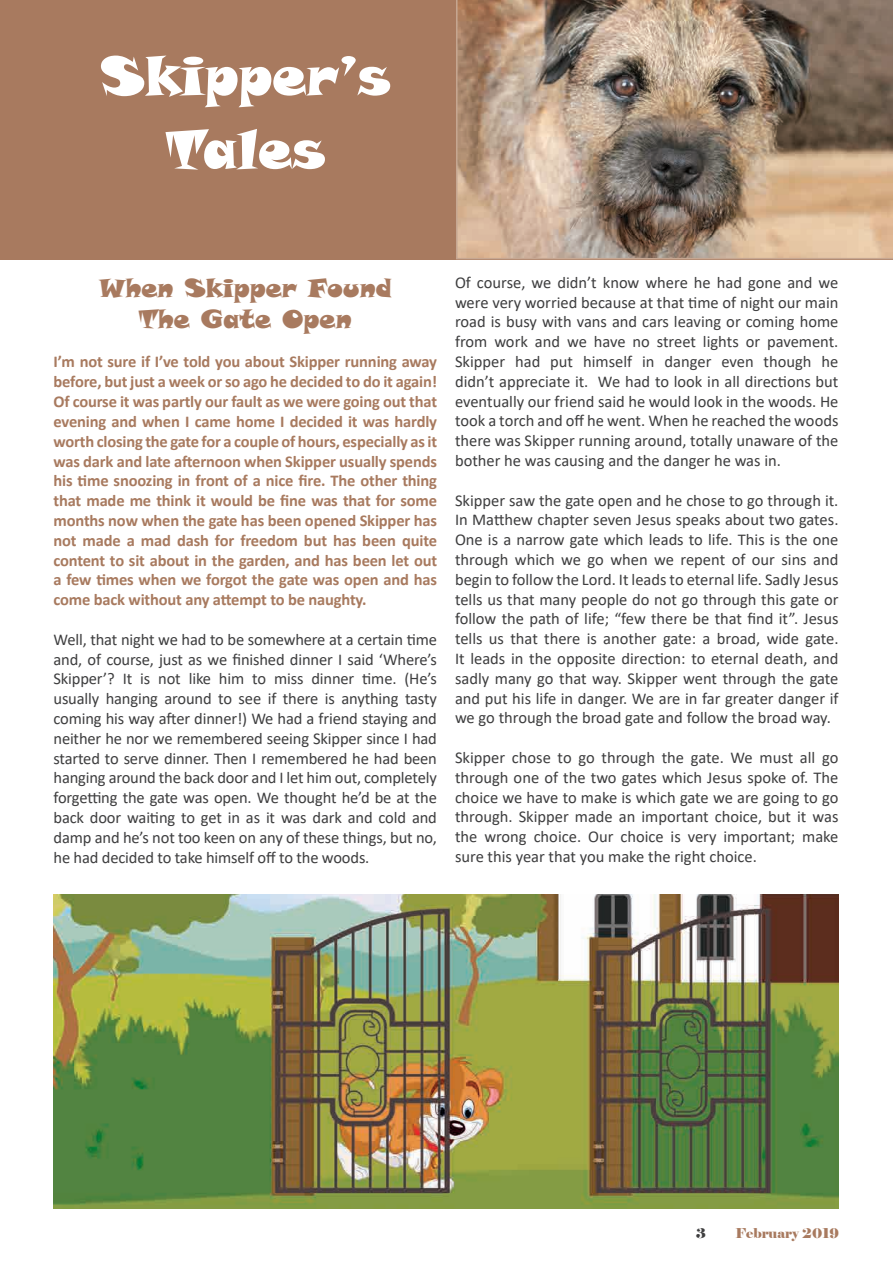
<style>
.page{position:relative;width:893px;height:1263px;background:#fff}
.page>*{position:absolute;margin:0;border:0;box-sizing:border-box;transform-origin:0 0}
.t1{font:54px/73.5px "Snap ITC";color:#fff;text-align:center}
.t2{font:25.5px/30.6px "Snap ITC";color:#a87a5f;text-align:center}
.t3{font:16.5px/19.8px "Calibri";color:#3e3e3f;text-align:justify}
.t4{font:700 16.5px/19.8px "Calibri";letter-spacing:-.01em;color:#a87a5f;text-align:justify}
.t5{font:13.5px "Elephant";color:#a87a5f}
.t6{font:13.5px "Elephant";color:#3e3e3f}
</style>
<div class="page">
<img style="left:54px;top:895px;width:785px;height:314px">
<div style="left:0;top:0;width:893px;height:259px;background:#a87a5f"></div>
<svg style="left:456px;top:0;width:437px;height:259px;background:#a48d79"></svg>
<h1 class="t1" style="left:101px;top:38px;width:291px">Skipper’s<br>Tales</h1>
<h2 class="t2" style="left:99px;top:272px;width:295px">When Skipper Found<br>The Gate Open</h2>
<p class="t4" style="left:54px;top:352px;width:385px">I’m not sure if I’ve told you about Skipper running away before, but just a week or so ago he decided to do it again!<br>Of course it was partly our fault as we were going out that evening and when I came home I decided it was hardly worth closing the gate for a couple of hours, especially as it was dark and late afternoon when Skipper usually spends his time snoozing in front of a nice fire. The other thing that made me think it would be fine was that for some months now when the gate has been opened Skipper has not made a mad dash for freedom but has been quite content to sit about in the garden, and has been let out a few times when we forgot the gate was open and has come back without any attempt to be naughty.</p>
<p class="t3" style="left:54px;top:629px;width:385px">Well, that night we had to be somewhere at a certain time and, of course, just as we finished dinner I said ‘Where’s Skipper’? It is not like him to miss dinner time. (He’s usually hanging around to see if there is anything tasty coming his way after dinner!) We had a friend staying and neither he nor we remembered seeing Skipper since I had started to serve dinner. Then I remembered he had been hanging around the back door and I let him out, completely forgetting the gate was open. We thought he’d be at the back door waiting to get in as it was dark and cold and damp and he’s not too keen on any of these things, but no, he had decided to take himself off to the woods.</p>
<p class="t3" style="left:455px;top:272px;width:385px">Of course, we didn’t know where he had gone and we were very worried because at that time of night our main road is busy with vans and cars leaving or coming home from work and we have no street lights or pavement.<br>Skipper had put himself in danger even though he didn’t appreciate it. We had to look in all directions but eventually our friend said he would look in the woods. He took a torch and off he went. When he reached the woods there was Skipper running around, totally unaware of the bother he was causing and the danger he was in.</p>
<p class="t3" style="left:455px;top:490px;width:385px">Skipper saw the gate open and he chose to go through it.<br>In Matthew chapter seven Jesus speaks about two gates.<br>One is a narrow gate which leads to life. This is the one through which we go when we repent of our sins and begin to follow the Lord. It leads to eternal life. Sadly Jesus tells us that many people do not go through this gate or follow the path of life; “few there be that find it”. Jesus tells us that there is another gate: a broad, wide gate.<br>It leads in the opposite direction: to eternal death, and sadly many go that way. Skipper went through the gate and put his life in danger. We are in far greater danger if we go through the broad gate and follow the broad way.</p>
<p class="t3" style="left:455px;top:747px;width:385px">Skipper chose to go through the gate. We must all go through one of the two gates which Jesus spoke of. The choice we have to make is which gate we are going to go through. Skipper made an important choice, but it was the wrong choice. Our choice is very important; make sure this year that you make the right choice.</p>
<p class="t6" style="left:696px;top:1224px;width:11px">3</p>
<p class="t5" style="left:736px;top:1224px;width:105px">February 2019</p>
</div>
